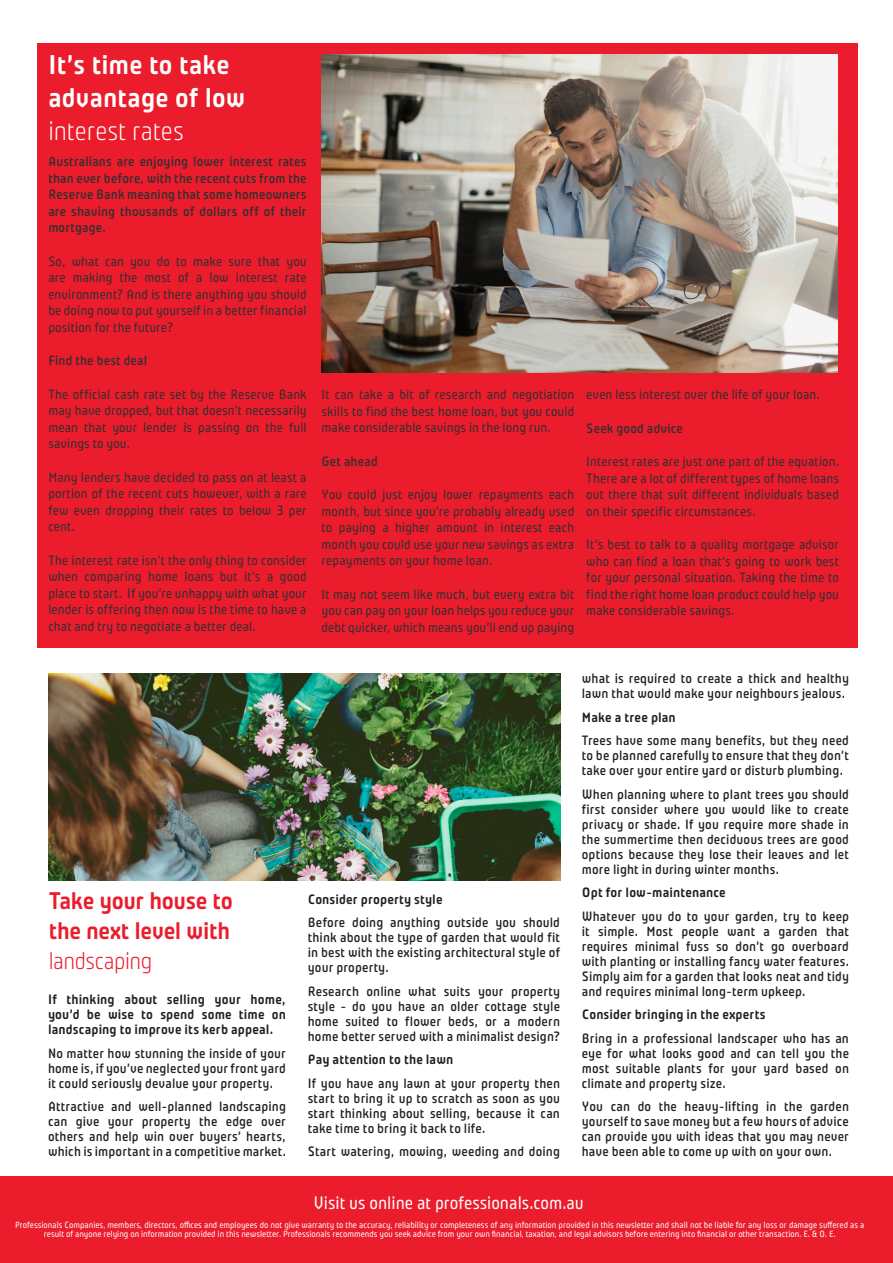
<style>
.page{position:relative;width:893px;height:1263px;background:#fff}
.page>*{position:absolute;margin:0;border:0;box-sizing:border-box;transform-origin:0 0}
.Body_Grey{font:700 27px/33px "Plau";color:#fff}
.Body_Grey-2{font:700 24px/30px "Plau";letter-spacing:-.015em;color:#eb1c2c;text-align:justify}
.t1{font:18px "Plau";color:#fff}
.Body_Grey-3{font:500 13.5px/15px "Plau";letter-spacing:.01em;color:#231f20;text-align:justify}
.Body_Grey-4{font:13.5px/16.5px "Plau";letter-spacing:.005em;color:#312f30;text-align:justify}
.Body_Grey-5{font:500 13.5px/16.5px "Plau";letter-spacing:.01em;color:#312f30;text-align:justify}
.Body_Grey-6{font:700 13.5px/15px "Plau";letter-spacing:.005em;color:#231f20;text-align:justify}
.t2{font:9px/9px "Plau";color:#fff;text-align:center}
.s1{font-weight:300}
</style>
<div class="page">
<img style="left:48px;top:673px;width:512px;height:207px">
<div style="left:38px;top:43px;width:820px;height:605px;background:#eb1c2c"></div>
<div style="left:0;top:1176px;width:893px;height:87px;background:#eb1c2c"></div>
<img style="left:322px;top:54px;width:515px;height:318px">
<p class="Body_Grey" style="left:48px;top:48px;width:199px">It’s time to take advantage of low <span class="s1">interest rates</span></p>
<p class="Body_Grey-5" style="left:48px;top:153px;width:260px">Australians are enjoying lower interest rates than ever before, with the recent cuts from the Reserve Bank meaning that some homeowners are shaving thousands of dollars off of their mortgage.</p>
<p class="Body_Grey-4" style="left:48px;top:252px;width:260px">So, what can you do to make sure that you are making the most of a low interest rate environment? And is there anything you should be doing now to put yourself in a better financial position for the future?</p>
<p class="Body_Grey-5" style="left:48px;top:352px;width:100px">Find the best deal</p>
<p class="Body_Grey-4" style="left:48px;top:385px;width:260px">The official cash rate set by the Reserve Bank may have dropped, but that doesn’t necessarily mean that your lender is passing on the full savings to you.</p>
<p class="Body_Grey-4" style="left:48px;top:468px;width:260px">Many lenders have decided to pass on at least a portion of the recent cuts however, with a rare few even dropping their rates to below 3 per cent.</p>
<p class="Body_Grey-4" style="left:48px;top:551px;width:260px">The interest rate isn’t the only thing to consider when comparing home loans but it’s a good place to start. If you’re unhappy with what your lender is offering then now is the time to have a chat and try to negotiate a better deal.</p>
<p class="Body_Grey-4" style="left:322px;top:386px;width:254px">It can take a bit of research and negotiation skills to find the best home loan, but you could make considerable savings in the long run.</p>
<p class="Body_Grey-5" style="left:322px;top:453px;width:58px">Get ahead</p>
<p class="Body_Grey-4" style="left:322px;top:486px;width:254px">You could just enjoy lower repayments each month, but since you’re probably already used to paying a higher amount in interest each month you could use your new savings as extra repayments on your home loan.</p>
<p class="Body_Grey-4" style="left:322px;top:585px;width:254px">It may not seem like much, but every extra bit you can pay on your loan helps you reduce your debt quicker, which means you’ll end up paying</p>
<p class="Body_Grey-4" style="left:586px;top:386px;width:235px">even less interest over the life of your loan.</p>
<p class="Body_Grey-5" style="left:586px;top:420px;width:98px">Seek good advice</p>
<p class="Body_Grey-4" style="left:586px;top:453px;width:254px">Interest rates are just one part of the equation.<br>There are a lot of different types of home loans out there that suit different individuals based on their specific circumstances.</p>
<p class="Body_Grey-4" style="left:586px;top:536px;width:254px">It’s best to talk to a quality mortgage advisor who can find a loan that’s going to work best for your personal situation. Taking the time to find the right home loan product could help you make considerable savings.</p>
<p class="Body_Grey-2" style="left:49px;top:885px;width:186px">Take your house to the next level with <span class="s1">landscaping</span></p>
<p class="Body_Grey-6" style="left:48px;top:992px;width:239px">If thinking about selling your home, you’d be wise to spend some time on landscaping to improve its kerb appeal.</p>
<p class="Body_Grey-3" style="left:48px;top:1046px;width:240px">No matter how stunning the inside of your home is, if you’ve neglected your front yard it could seriously devalue your property.</p>
<p class="Body_Grey-3" style="left:48px;top:1099px;width:239px">Attractive and well-planned landscaping can give your property the edge over others and help win over buyers’ hearts, which is important in a competitive market.</p>
<p class="Body_Grey-6" style="left:308px;top:891px;width:136px">Consider property style</p>
<p class="Body_Grey-3" style="left:308px;top:915px;width:254px">Before doing anything outside you should think about the type of garden that would fit in best with the existing architectural style of your property.</p>
<p class="Body_Grey-3" style="left:308px;top:983px;width:254px">Research online what suits your property style - do you have an older cottage style home suited to flower beds, or a modern home better served with a minimalist design?</p>
<p class="Body_Grey-6" style="left:308px;top:1052px;width:147px">Pay attention to the lawn</p>
<p class="Body_Grey-3" style="left:308px;top:1075px;width:254px">If you have any lawn at your property then start to bring it up to scratch as soon as you start thinking about selling, because it can take time to bring it back to life.</p>
<p class="Body_Grey-3" style="left:308px;top:1144px;width:254px">Start watering, mowing, weeding and doing</p>
<p class="Body_Grey-3" style="left:582px;top:671px;width:269px">what is required to create a thick and healthy lawn that would make your neighbours jealous.</p>
<p class="Body_Grey-6" style="left:582px;top:710px;width:96px">Make a tree plan</p>
<p class="Body_Grey-3" style="left:582px;top:733px;width:269px">Trees have some many benefits, but they need to be planned carefully to ensure that they don’t take over your entire yard or disturb plumbing.</p>
<p class="Body_Grey-3" style="left:582px;top:787px;width:269px">When planning where to plant trees you should first consider where you would like to create privacy or shade. If you require more shade in the summertime then deciduous trees are good options because they lose their leaves and let more light in during winter months.</p>
<p class="Body_Grey-6" style="left:582px;top:885px;width:146px">Opt for low-maintenance</p>
<p class="Body_Grey-3" style="left:582px;top:909px;width:269px">Whatever you do to your garden, try to keep it simple. Most people want a garden that requires minimal fuss so don’t go overboard with planting or installing fancy water features.<br>Simply aim for a garden that looks neat and tidy and requires minimal long-term upkeep.</p>
<p class="Body_Grey-6" style="left:582px;top:1007px;width:185px">Consider bringing in the experts</p>
<p class="Body_Grey-3" style="left:582px;top:1031px;width:269px">Bring in a professional landscaper who has an eye for what looks good and can tell you the most suitable plants for your yard based on climate and property size.</p>
<p class="Body_Grey-3" style="left:582px;top:1099px;width:269px">You can do the heavy-lifting in the garden yourself to save money but a few hours of advice can provide you with ideas that you may never have been able to come up with on your own.</p>
<p class="t1" style="left:313px;top:1192px;width:272px">Visit us online at professionals.com.au</p>
<p class="t2" style="left:15px;top:1220px;width:851px">Professionals Companies, members, directors, offices and employees do not give warranty to the accuracy, reliability or completeness of any information provided in this newsletter and shall not be liable for any loss or damage suffered as a result of anyone relying on information provided in this newsletter. Professionals recommends you seek advice from your own financial, taxation, and legal advisors before entering into financial or other transaction. E. &amp; O. E.</p>
</div>
